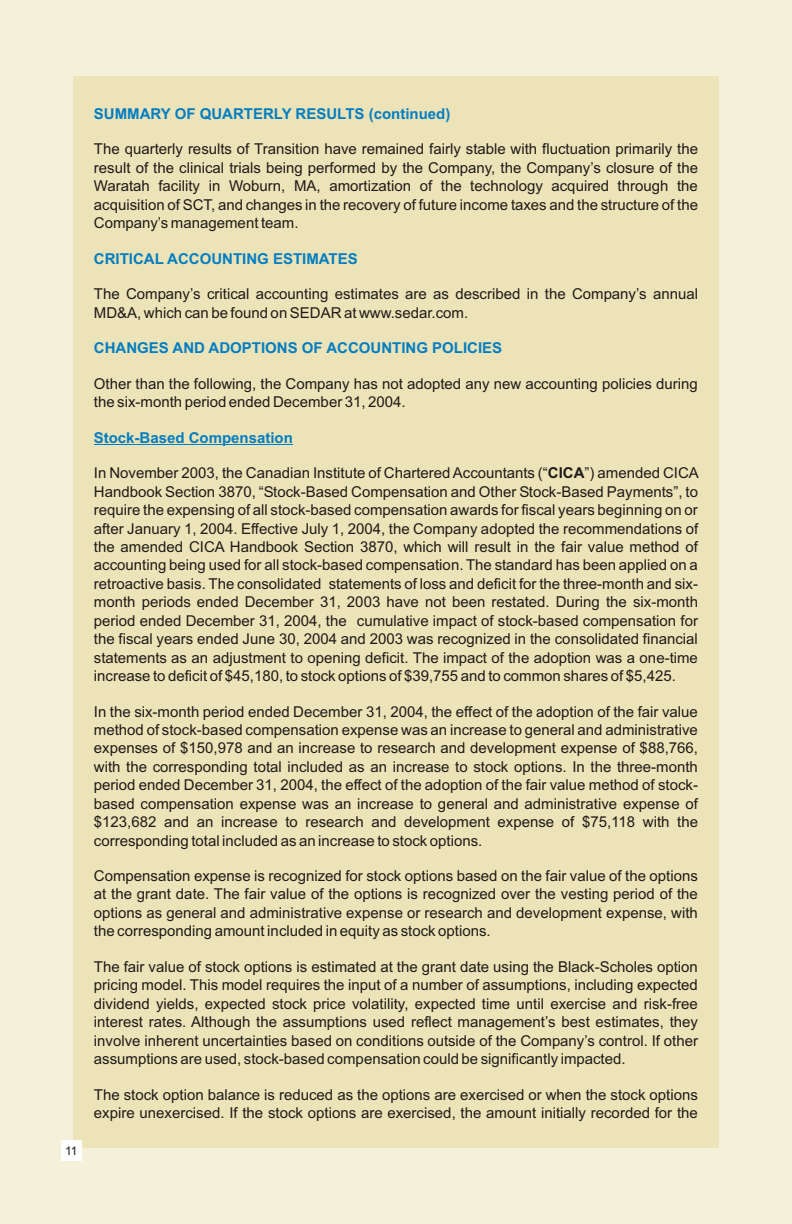
<style>
.page{position:relative;width:792px;height:1224px;background:#f5f0d9}
.page>*{position:absolute;margin:0;border:0;box-sizing:border-box;transform-origin:0 0}
.t1{font:15px/18.4px "Arial";color:#1f1a17;text-align:justify}
.t2{font:700 15px "Arial";color:#007dc2}
.t3{font:12px "Arial";color:#1f1a17}
.s1{font-weight:700}
</style>
<div class="page">
<div style="left:73px;top:76px;width:646px;height:1072px;background:#ede3b8"></div>
<hr style="left:94px;top:444px;width:199px;height:1px;background:#007dc2">
<div style="left:61px;top:1140px;width:21px;height:21px;background:#fff"></div>
<p class="t3" style="left:65px;top:1146px;width:14px">11</p>
<p class="t2" style="left:94px;top:108px;width:358px">SUMMARY OF QUARTERLY RESULTS (continued)</p>
<p class="t1" style="left:94px;top:141px;width:606px">The quarterly results of Transition have remained fairly stable with fluctuation primarily the result of the clinical trials being performed by the Company, the Company’s closure of the Waratah facility in Woburn, MA, amortization of the technology acquired through the acquisition of SCT, and changes in the recovery of future income taxes and the structure of the Company’s management team.</p>
<p class="t2" style="left:94px;top:253px;width:265px">CRITICAL ACCOUNTING ESTIMATES</p>
<p class="t1" style="left:94px;top:286px;width:606px">The Company’s critical accounting estimates are as described in the Company’s annual<br>MD&amp;A, which can be found on SEDAR at www.sedar.com.</p>
<p class="t2" style="left:94px;top:342px;width:410px">CHANGES AND ADOPTIONS OF ACCOUNTING POLICIES</p>
<p class="t1" style="left:94px;top:376px;width:606px">Other than the following, the Company has not adopted any new accounting policies during the six-month period ended December 31, 2004.</p>
<p class="t2" style="left:94px;top:432px;width:200px">Stock-Based Compensation</p>
<p class="t1" style="left:94px;top:465px;width:606px">In November 2003, the Canadian Institute of Chartered Accountants (“<span class="s1">CICA</span>”) amended CICA Handbook Section 3870, “Stock-Based Compensation and Other Stock-Based Payments”, to require the expensing of all stock-based compensation awards for fiscal years beginning on or after January 1, 2004. Effective July 1, 2004, the Company adopted the recommendations of the amended CICA Handbook Section 3870, which will result in the fair value method of accounting being used for all stock-based compensation. The standard has been applied on a retroactive basis. The consolidated statements of loss and deficit for the three-month and six&shy;month periods ended December 31, 2003 have not been restated. During the six-month period ended December 31, 2004, the cumulative impact of stock-based compensation for the fiscal years ended June 30, 2004 and 2003 was recognized in the consolidated financial statements as an adjustment to opening deficit. The impact of the adoption was a one-time increase to deficit of $45,180, to stock options of $39,755 and to common shares of $5,425.</p>
<p class="t1" style="left:94px;top:703px;width:606px">In the six-month period ended December 31, 2004, the effect of the adoption of the fair value method of stock-based compensation expense was an increase to general and administrative expenses of $150,978 and an increase to research and development expense of $88,766, with the corresponding total included as an increase to stock options. In the three-month period ended December 31, 2004, the effect of the adoption of the fair value method of stock&shy;based compensation expense was an increase to general and administrative expense of $123,682 and an increase to research and development expense of $75,118 with the corresponding total included as an increase to stock options.</p>
<p class="t1" style="left:94px;top:868px;width:606px">Compensation expense is recognized for stock options based on the fair value of the options at the grant date. The fair value of the options is recognized over the vesting period of the options as general and administrative expense or research and development expense, with the corresponding amount included in equity as stock options.</p>
<p class="t1" style="left:94px;top:959px;width:606px">The fair value of stock options is estimated at the grant date using the Black-Scholes option pricing model. This model requires the input of a number of assumptions, including expected dividend yields, expected stock price volatility, expected time until exercise and risk-free interest rates. Although the assumptions used reflect management’s best estimates, they involve inherent uncertainties based on conditions outside of the Company’s control. If other assumptions are used, stock-based compensation could be significantly impacted.</p>
<p class="t1" style="left:94px;top:1086px;width:606px">The stock option balance is reduced as the options are exercised or when the stock options expire unexercised. If the stock options are exercised, the amount initially recorded for the</p>
</div>
